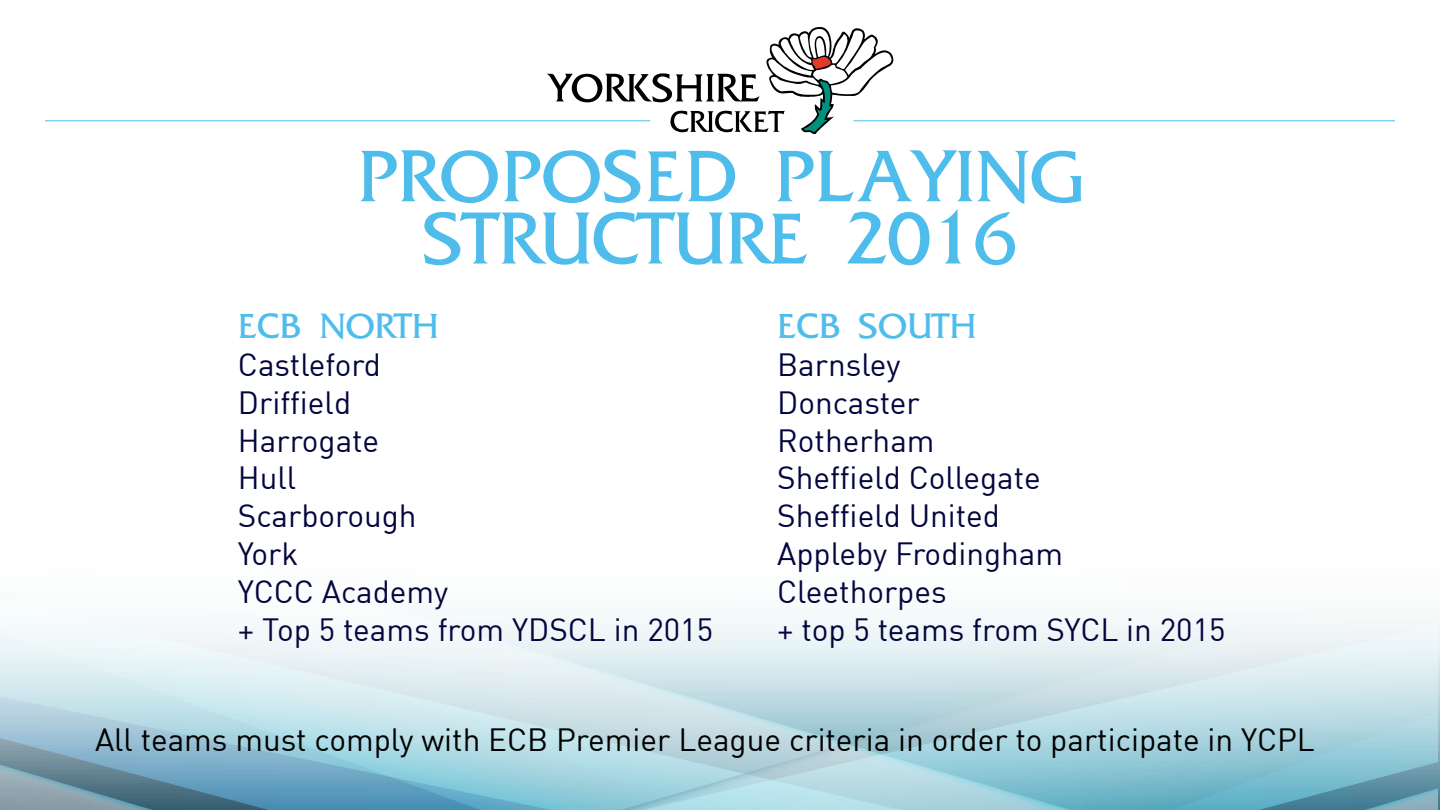
<style>
.page{position:relative;width:1440px;height:810px;background:#fff}
.page>*{position:absolute;margin:0;border:0;box-sizing:border-box;transform-origin:0 0}
.t1{font:100 84.22px/62.2px "Friz Quadrata";color:#4fbdec;text-align:center}
.t2{font:100 40.5px "Friz Quadrata";color:#4fbdec}
.t3{font:31.5px "DIN";color:#02063d}
.t4{font:31.5px "DIN";color:#000}
</style>
<div class="page">
<svg style="left:0;top:614px;width:1440px;height:196px;background:#bcdae3"></svg>
<svg style="left:547px;top:27px;width:347px;height:107px"></svg>
<hr style="left:45px;top:120px;width:605px;height:1px;background:#4eb9e9">
<hr style="left:854px;top:120px;width:541px;height:1px;background:#4eb9e9">
<p class="t1" style="left:357px;top:153px;width:728px">PROPOSED PLAYING<br>STRUCTURE 2016</p>
<p class="t2" style="left:238px;top:306px;width:202px">ECB NORTH</p>
<p class="t3" style="left:238px;top:345px;width:145px">Castleford</p>
<p class="t3" style="left:238px;top:383px;width:115px">Driffield</p>
<p class="t3" style="left:238px;top:421px;width:143px">Harrogate</p>
<p class="t3" style="left:238px;top:458px;width:60px">Hull</p>
<p class="t3" style="left:238px;top:496px;width:180px">Scarborough</p>
<p class="t3" style="left:238px;top:534px;width:62px">York</p>
<p class="t3" style="left:238px;top:572px;width:212px">YCCC Academy</p>
<p class="t3" style="left:238px;top:610px;width:477px">+ Top 5 teams from YDSCL in 2015</p>
<p class="t2" style="left:777px;top:306px;width:201px">ECB SOUTH</p>
<p class="t3" style="left:777px;top:345px;width:125px">Barnsley</p>
<p class="t3" style="left:777px;top:383px;width:144px">Doncaster</p>
<p class="t3" style="left:777px;top:421px;width:159px">Rotherham</p>
<p class="t3" style="left:777px;top:458px;width:265px">Sheffield Collegate</p>
<p class="t3" style="left:777px;top:496px;width:224px">Sheffield United</p>
<p class="t3" style="left:777px;top:534px;width:288px">Appleby Frodingham</p>
<p class="t3" style="left:777px;top:572px;width:171px">Cleethorpes</p>
<p class="t3" style="left:777px;top:610px;width:450px">+ top 5 teams from SYCL in 2015</p>
<p class="t4" style="left:95px;top:720px;width:1221px">All teams must comply with ECB Premier League criteria in order to participate in YCPL</p>
</div>
